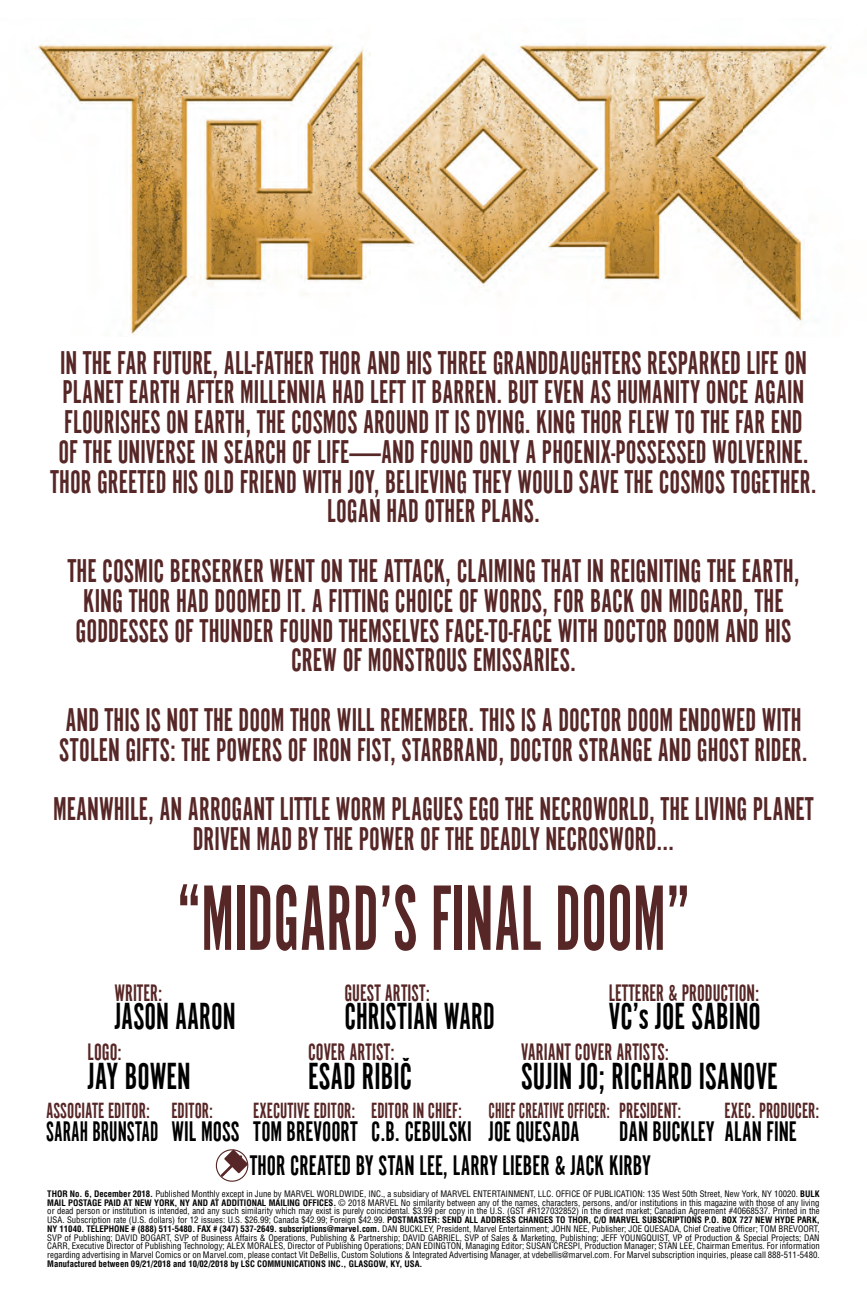
<style>
.page{position:relative;width:867px;height:1316px;background:#fff}
.page>*{position:absolute;margin:0;border:0;box-sizing:border-box;transform-origin:0 0}
.t1{font:96.42px "Alternate Gothic Com No 1";color:#572626;scale:.79 1}
.t2{font:39.02px "Alternate Gothic Com No 1";color:#000001;scale:.93 1}
.t3{font:39.02px "Alternate Gothic Com No 1";color:#000001;scale:.88 1}
.t4{font:33.95px/29.8px "Alternate Gothic Com No 1";color:#572626;text-align:center;scale:.93 1}
.t5{font:33.95px/29.8px "Alternate Gothic Com No 1";color:#572626;text-align:center;scale:.94 1}
.t6{font:29.22px/33.6px "Alternate Gothic Com No 1";color:#000001;scale:.93 1}
.t7{font:29.22px "Alternate Gothic Com No 1";color:#000001;scale:.83 1}
.t8{font:24.68px "Alternate Gothic Com No 1";color:#572626;scale:.93 1}
.t9{font:22.75px "Alternate Gothic Com No 1";color:#572626;scale:.93 1}
.t10{font:22.75px "Alternate Gothic Com No 1";color:#572626;scale:.83 1}
.t11{font:condensed 8.75px/8.8px "Helvetica";color:#000001;text-align:justify}
.t12{font:700 condensed 8.75px "Helvetica";color:#000001}
.s1{font-weight:700}
</style>
<div class="page">
<svg style="left:215px;top:1149px;width:34px;height:33px"></svg>
<img style="left:36px;top:40px;width:796px;height:295px">
<p class="t4" style="left:50px;top:347px;width:825px">IN THE FAR FUTURE, ALL-FATHER THOR AND HIS THREE GRANDDAUGHTERS RESPARKED LIFE ON PLANET EARTH AFTER MILLENNIA HAD LEFT IT BARREN. BUT EVEN AS HUMANITY ONCE AGAIN FLOURISHES ON EARTH, THE COSMOS AROUND IT IS DYING. KING THOR FLEW TO THE FAR END<br>OF THE UNIVERSE IN SEARCH OF LIFE—AND FOUND ONLY A PHOENIX-POSSESSED WOLVERINE.<br>THOR GREETED HIS OLD FRIEND WITH JOY, BELIEVING THEY WOULD SAVE THE COSMOS TOGETHER.<br>LOGAN HAD OTHER PLANS.</p>
<p class="t5" style="left:67px;top:556px;width:780px">THE COSMIC BERSERKER WENT ON THE ATTACK, CLAIMING THAT IN REIGNITING THE EARTH, KING THOR HAD DOOMED IT. A FITTING CHOICE OF WORDS, FOR BACK ON MIDGARD, THE GODDESSES OF THUNDER FOUND THEMSELVES FACE-TO-FACE WITH DOCTOR DOOM AND HIS CREW OF MONSTROUS EMISSARIES.</p>
<h3 class="t4" style="left:59px;top:704px;width:806px;text-align:left">AND THIS IS NOT THE DOOM THOR WILL REMEMBER. THIS IS A DOCTOR DOOM ENDOWED WITH<br>STOLEN GIFTS: THE POWERS OF IRON FIST, STARBRAND, DOCTOR STRANGE AND GHOST RIDER.</h3>
<h3 class="t4" style="left:53px;top:794px;width:819px">MEANWHILE, AN ARROGANT LITTLE WORM PLAGUES EGO THE NECROWORLD, THE LIVING PLANET<br>DRIVEN MAD BY THE POWER OF THE DEADLY NECROSWORD…</h3>
<h1 class="t1" style="left:176px;top:868px;width:651px">“MIDGARD’S FINAL DOOM”</h1>
<h3 class="t8" style="left:114px;top:979px;width:53px">WRITER:</h3>
<h2 class="t3" style="left:114px;top:996px;width:139px">JASON AARON</h2>
<h3 class="t8" style="left:87px;top:1039px;width:38px">LOGO:</h3>
<h2 class="t2" style="left:87px;top:1055px;width:112px">JAY BOWEN</h2>
<h3 class="t8" style="left:344px;top:979px;width:94px">GUEST ARTIST:</h3>
<h2 class="t3" style="left:344px;top:996px;width:173px">CHRISTIAN WARD</h2>
<h3 class="t8" style="left:308px;top:1039px;width:94px">COVER ARTIST:</h3>
<h2 class="t2" style="left:308px;top:1055px;width:113px">ESAD RIBIČ</h2>
<h3 class="t8" style="left:608px;top:979px;width:163px">LETTERER &amp; PRODUCTION:</h3>
<h2 class="t2" style="left:608px;top:996px;width:165px">VC’s JOE SABINO</h2>
<h3 class="t8" style="left:521px;top:1039px;width:161px">VARIANT COVER ARTISTS:</h3>
<h2 class="t2" style="left:521px;top:1055px;width:277px">SUJIN JO; RICHARD ISANOVE</h2>
<h3 class="t9" style="left:46px;top:1098px;width:113px">ASSOCIATE EDITOR:</h3>
<h3 class="t7" style="left:46px;top:1116px;width:234px">SARAH BRUNSTAD WIL MOSS</h3>
<h3 class="t9" style="left:171px;top:1098px;width:46px">EDITOR:</h3>
<h3 class="t9" style="left:371px;top:1098px;width:99px">EDITOR IN CHIEF:</h3>
<h3 class="t6" style="left:371px;top:1114px;width:110px">C.B. CEBULSKI</h3>
<h3 class="t10" style="left:488px;top:1098px;width:234px">CHIEF CREATIVE OFFICER: PRESIDENT:</h3>
<h3 class="t6" style="left:250px;top:1114px;width:433px;text-indent:239px">JOE QUESADA<br>THOR CREATED BY STAN LEE, LARRY LIEBER &amp; JACK KIRBY</h3>
<h3 class="t9" style="left:253px;top:1098px;width:111px">EXECUTIVE EDITOR:</h3>
<h3 class="t6" style="left:253px;top:1114px;width:114px">TOM BREVOORT</h3>
<h3 class="t9" style="left:724px;top:1098px;width:104px">EXEC. PRODUCER:</h3>
<h3 class="t6" style="left:619px;top:1114px;width:192px">DAN BUCKLEY ALAN FINE</h3>
<p class="t11" style="left:47px;top:1188px;width:773px"><span class="s1">THOR No. 6, December 2018.</span> Published Monthly except in June by MARVEL WORLDWIDE, INC., a subsidiary of MARVEL ENTERTAINMENT, LLC. OFFICE OF PUBLICATION: 135 West 50th Street, New York, NY 10020. <span class="s1">BULK MAIL POSTAGE PAID AT NEW YORK, NY AND AT ADDITIONAL MAILING OFFICES.</span> © 2018 MARVEL No similarity between any of the names, characters, persons, and/or institutions in this magazine with those of any living or dead person or institution is intended, and any such similarity which may exist is purely coincidental. $3.99 per copy in the U.S. (GST #R127032852) in the direct market; Canadian Agreement #40668537. Printed in the USA. Subscription rate (U.S. dollars) for 12 issues: U.S. $26.99; Canada $42.99; Foreign $42.99. <span class="s1">POSTMASTER: SEND ALL ADDRESS CHANGES TO THOR, C/O MARVEL SUBSCRIPTIONS P.O. BOX 727 NEW HYDE PARK, NY 11040. TELEPHONE # (888) 511-5480. FAX # (347) 537-2649. subscriptions@marvel.com.</span> DAN BUCKLEY, President, Marvel Entertainment; JOHN NEE, Publisher; JOE QUESADA, Chief Creative Officer; TOM BREVOORT, SVP of Publishing; DAVID BOGART, SVP of Business Affairs &amp; Operations, Publishing &amp; Partnership; DAVID GABRIEL, SVP of Sales &amp; Marketing, Publishing; JEFF YOUNGQUIST, VP of Production &amp; Special Projects; DAN CARR, Executive Director of Publishing Technology; ALEX MORALES, Director of Publishing Operations; DAN EDINGTON, Managing Editor; SUSAN CRESPI, Production Manager; STAN LEE, Chairman Emeritus. For information regarding advertising in Marvel Comics or on Marvel.com, please contact Vit DeBellis, Custom Solutions &amp; Integrated Advertising Manager, at vdebellis@marvel.com. For Marvel subscription inquiries, please call 888-511-5480.</p>
<p class="t12" style="left:47px;top:1257px;width:376px">Manufactured between 09/21/2018 and 10/02/2018 by LSC COMMUNICATIONS INC., GLASGOW, KY, USA.</p>
</div>
